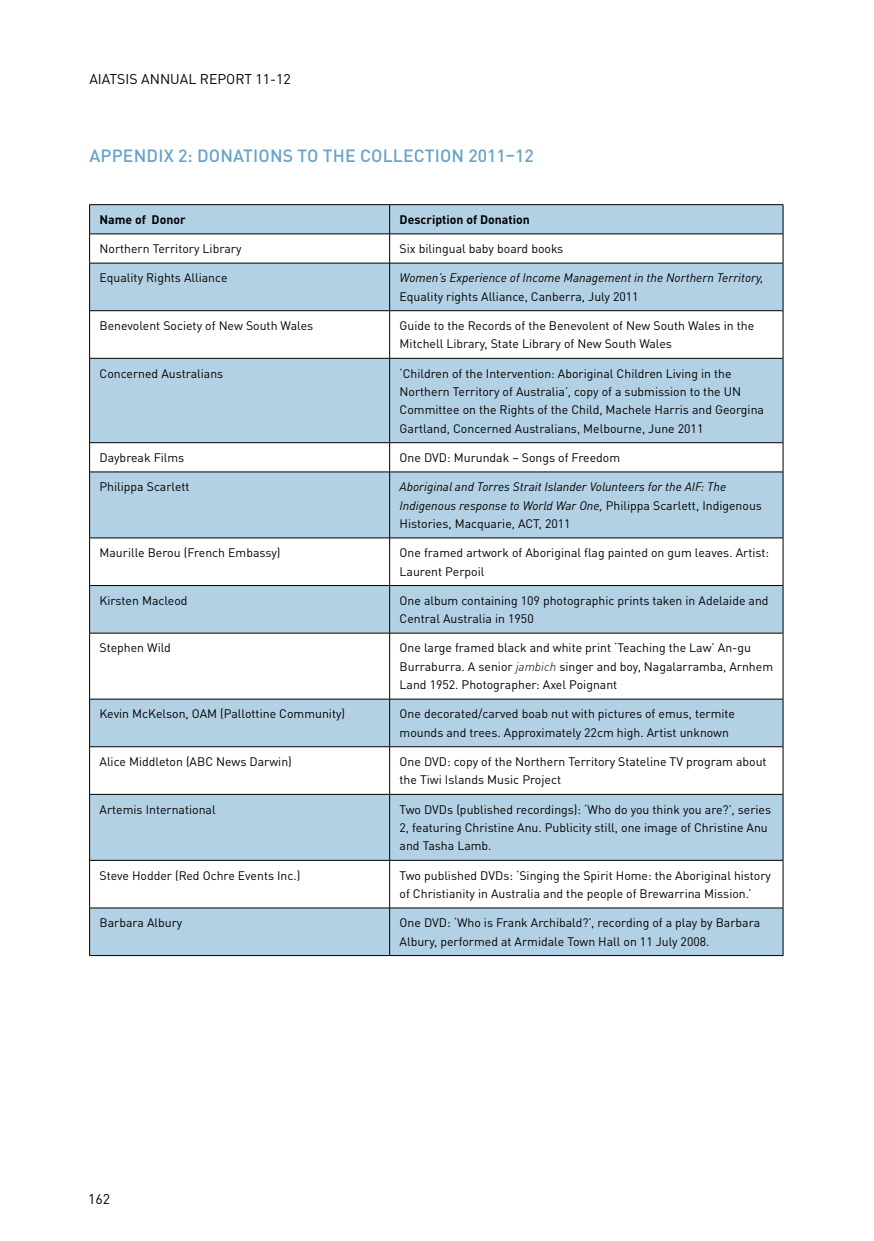
<style>
.page{position:relative;width:874px;height:1241px;background:#fff}
.page>*{position:absolute;margin:0;border:0;box-sizing:border-box;transform-origin:0 0}
.t1{font:500 17.5px "DINOT";letter-spacing:.01em;color:#66a3c9}
.t2{font:14px "DINOT";color:#000}
.t3{font:12.25px/18.4px "DINOT";color:#000}
.t4{font:italic 12.25px/18.4px "DINOT";color:#000}
.t5{font:700 12.25px "DINOT";color:#000}
.s1{font-style:normal}
.s2{font-weight:300;font-style:italic}
</style>
<div class="page">
<svg style="left:90px;top:205px;width:692px;height:750px;fill:#b3d1e4"></svg>
<hr style="left:89px;top:204px;width:300px;height:1px;background:#000">
<hr style="left:389px;top:204px;width:393px;height:1px;background:#000">
<hr style="left:89px;top:233px;width:300px;height:1px;background:#000">
<svg style="left:89px;top:205px;width:1px;height:58px"></svg>
<hr style="left:389px;top:233px;width:393px;height:1px;background:#000">
<svg style="left:389px;top:205px;width:1px;height:58px"></svg>
<svg style="left:782px;top:205px;width:1px;height:58px"></svg>
<hr style="left:89px;top:263px;width:300px;height:1px;background:#000">
<hr style="left:89px;top:263px;width:1px;height:47px;background:#000">
<hr style="left:389px;top:263px;width:393px;height:1px;background:#000">
<hr style="left:389px;top:263px;width:1px;height:47px;background:#000">
<hr style="left:782px;top:263px;width:1px;height:47px;background:#000">
<hr style="left:89px;top:310px;width:300px;height:1px;background:#000">
<hr style="left:89px;top:311px;width:1px;height:47px;background:#000">
<hr style="left:389px;top:310px;width:393px;height:1px;background:#000">
<hr style="left:389px;top:311px;width:1px;height:47px;background:#000">
<hr style="left:782px;top:311px;width:1px;height:47px;background:#000">
<hr style="left:89px;top:358px;width:300px;height:1px;background:#000">
<hr style="left:89px;top:358px;width:1px;height:84px;background:#000">
<hr style="left:389px;top:358px;width:393px;height:1px;background:#000">
<hr style="left:389px;top:358px;width:1px;height:84px;background:#000">
<hr style="left:782px;top:358px;width:1px;height:84px;background:#000">
<hr style="left:89px;top:442px;width:300px;height:1px;background:#000">
<svg style="left:89px;top:443px;width:1px;height:28px"></svg>
<hr style="left:389px;top:442px;width:393px;height:1px;background:#000">
<svg style="left:389px;top:443px;width:1px;height:28px"></svg>
<svg style="left:782px;top:443px;width:1px;height:28px"></svg>
<hr style="left:89px;top:471px;width:300px;height:1px;background:#000">
<hr style="left:89px;top:472px;width:1px;height:65px;background:#000">
<hr style="left:389px;top:471px;width:393px;height:1px;background:#000">
<hr style="left:389px;top:472px;width:1px;height:65px;background:#000">
<hr style="left:782px;top:472px;width:1px;height:65px;background:#000">
<hr style="left:89px;top:537px;width:300px;height:1px;background:#000">
<hr style="left:89px;top:538px;width:1px;height:47px;background:#000">
<hr style="left:389px;top:537px;width:393px;height:1px;background:#000">
<hr style="left:389px;top:538px;width:1px;height:47px;background:#000">
<hr style="left:782px;top:538px;width:1px;height:47px;background:#000">
<hr style="left:89px;top:585px;width:300px;height:1px;background:#000">
<hr style="left:89px;top:585px;width:1px;height:47px;background:#000">
<hr style="left:389px;top:585px;width:393px;height:1px;background:#000">
<hr style="left:389px;top:585px;width:1px;height:47px;background:#000">
<hr style="left:782px;top:585px;width:1px;height:47px;background:#000">
<hr style="left:89px;top:632px;width:300px;height:1px;background:#000">
<hr style="left:89px;top:633px;width:1px;height:65px;background:#000">
<hr style="left:389px;top:632px;width:393px;height:1px;background:#000">
<hr style="left:389px;top:633px;width:1px;height:65px;background:#000">
<hr style="left:782px;top:633px;width:1px;height:65px;background:#000">
<hr style="left:89px;top:698px;width:300px;height:1px;background:#000">
<hr style="left:89px;top:699px;width:1px;height:47px;background:#000">
<hr style="left:389px;top:698px;width:393px;height:1px;background:#000">
<hr style="left:389px;top:699px;width:1px;height:47px;background:#000">
<hr style="left:782px;top:699px;width:1px;height:47px;background:#000">
<hr style="left:89px;top:746px;width:300px;height:1px;background:#000">
<hr style="left:89px;top:746px;width:1px;height:48px;background:#000">
<hr style="left:389px;top:746px;width:393px;height:1px;background:#000">
<hr style="left:389px;top:746px;width:1px;height:48px;background:#000">
<hr style="left:782px;top:746px;width:1px;height:48px;background:#000">
<hr style="left:89px;top:794px;width:300px;height:1px;background:#000">
<hr style="left:89px;top:794px;width:1px;height:66px;background:#000">
<hr style="left:389px;top:794px;width:393px;height:1px;background:#000">
<hr style="left:389px;top:794px;width:1px;height:66px;background:#000">
<hr style="left:782px;top:794px;width:1px;height:66px;background:#000">
<hr style="left:89px;top:859px;width:300px;height:1px;background:#000">
<hr style="left:89px;top:860px;width:1px;height:47px;background:#000">
<hr style="left:389px;top:859px;width:393px;height:1px;background:#000">
<hr style="left:389px;top:860px;width:1px;height:47px;background:#000">
<hr style="left:782px;top:860px;width:1px;height:47px;background:#000">
<hr style="left:89px;top:907px;width:300px;height:1px;background:#000">
<hr style="left:89px;top:908px;width:1px;height:47px;background:#000">
<hr style="left:389px;top:907px;width:393px;height:1px;background:#000">
<hr style="left:389px;top:908px;width:1px;height:47px;background:#000">
<hr style="left:782px;top:908px;width:1px;height:47px;background:#000">
<hr style="left:89px;top:955px;width:300px;height:1px;background:#000">
<hr style="left:389px;top:955px;width:393px;height:1px;background:#000">
<p class="t2" style="left:89px;top:70px;width:203px">AIATSIS ANNUAL REPORT 11-12</p>
<h1 class="t1" style="left:89px;top:145px;width:12px">APP</h1>
<h1 class="t1" style="left:123px;top:145px;width:412px">ENDIX 2: DONATIONS TO THE COLLECTION 2011–12</h1>
<p class="t5" style="left:99px;top:211px;width:88px">Name of Donor</p>
<p class="t5" style="left:399px;top:211px;width:132px">Description of Donation</p>
<p class="t3" style="left:99px;top:239px;width:143px">Northern Territory Library</p>
<p class="t3" style="left:399px;top:239px;width:165px">Six bilingual baby board books</p>
<p class="t3" style="left:99px;top:268px;width:129px">Equality Rights Alliance</p>
<p class="t4" style="left:399px;top:268px;width:365px">Women’s Experience of Income Management in the Northern Territory,</p>
<p class="t3" style="left:399px;top:287px;width:240px">Equality rights Alliance, Canberra, July 2011</p>
<p class="t3" style="left:99px;top:316px;width:215px">Benevolent Society of New South Wales</p>
<p class="t3" style="left:399px;top:316px;width:356px">Guide to the Records of the Benevolent of New South Wales in the<br>Mitchell Library, State Library of New South Wales</p>
<p class="t3" style="left:99px;top:364px;width:125px">Concerned Australians</p>
<p class="t3" style="left:399px;top:364px;width:366px">‘Children of the Intervention: Aboriginal Children Living in the Northern Territory of Australia’, copy of a submission to the UN Committee on the Rights of the Child, Machele Harris and Georgina Gartland, Concerned Australians, Melbourne, June 2011</p>
<p class="t3" style="left:99px;top:448px;width:86px">Daybreak Films</p>
<p class="t3" style="left:399px;top:448px;width:222px">One DVD: Murundak – Songs of Freedom</p>
<p class="t3" style="left:99px;top:477px;width:92px">Philippa Scarlett</p>
<p class="t4" style="left:399px;top:477px;width:364px">Aboriginal and Torres Strait Islander Volunteers for the AIF: The<br>Indigenous response to World War One, <span class="s1">Philippa Scarlett, Indigenous<br>Histories, Macquarie, ACT, 2011</span></p>
<p class="t3" style="left:99px;top:543px;width:182px">Maurille Berou (French Embassy)</p>
<p class="t3" style="left:399px;top:543px;width:371px">One framed artwork of Aboriginal flag painted on gum leaves. Artist:<br>Laurent Perpoil</p>
<p class="t3" style="left:99px;top:591px;width:90px">Kirsten Macleod</p>
<p class="t3" style="left:399px;top:591px;width:370px">One album containing 109 photographic prints taken in Adelaide and<br>Central Australia in 1950</p>
<p class="t3" style="left:99px;top:638px;width:73px">Stephen Wild</p>
<p class="t3" style="left:399px;top:638px;width:375px">One large framed black and white print ‘Teaching the Law’ An-gu<br>Burraburra. A senior <span class="s2">jambich</span> singer and boy, Nagalarramba, Arnhem<br>Land 1952. Photographer: Axel Poignant</p>
<p class="t3" style="left:99px;top:704px;width:247px">Kevin McKelson, OAM (Pallottine Community)</p>
<p class="t3" style="left:399px;top:704px;width:337px">One decorated/carved boab nut with pictures of emus, termite mounds and trees. Approximately 22cm high. Artist unknown</p>
<p class="t3" style="left:99px;top:752px;width:194px">Alice Middleton (ABC News Darwin)</p>
<p class="t3" style="left:399px;top:752px;width:368px">One DVD: copy of the Northern Territory Stateline TV program about the Tiwi Islands Music Project</p>
<p class="t3" style="left:99px;top:799px;width:118px">Artemis International</p>
<p class="t3" style="left:399px;top:799px;width:373px">Two DVDs (published recordings): ‘Who do you think you are?’, series<br>2, featuring Christine Anu. Publicity still, one image of Christine Anu and Tasha Lamb.</p>
<p class="t3" style="left:99px;top:865px;width:202px">Steve Hodder (Red Ochre Events Inc.)</p>
<p class="t3" style="left:399px;top:865px;width:373px">Two published DVDs: ‘Singing the Spirit Home: the Aboriginal history of Christianity in Australia and the people of Brewarrina Mission.’</p>
<p class="t3" style="left:99px;top:913px;width:84px">Barbara Albury</p>
<p class="t3" style="left:399px;top:913px;width:362px">One DVD: ‘Who is Frank Archibald?’, recording of a play by Barbara<br>Albury, performed at Armidale Town Hall on 11 July 2008.</p>
<p class="t2" style="left:88px;top:1189px;width:23px">162</p>
</div>
